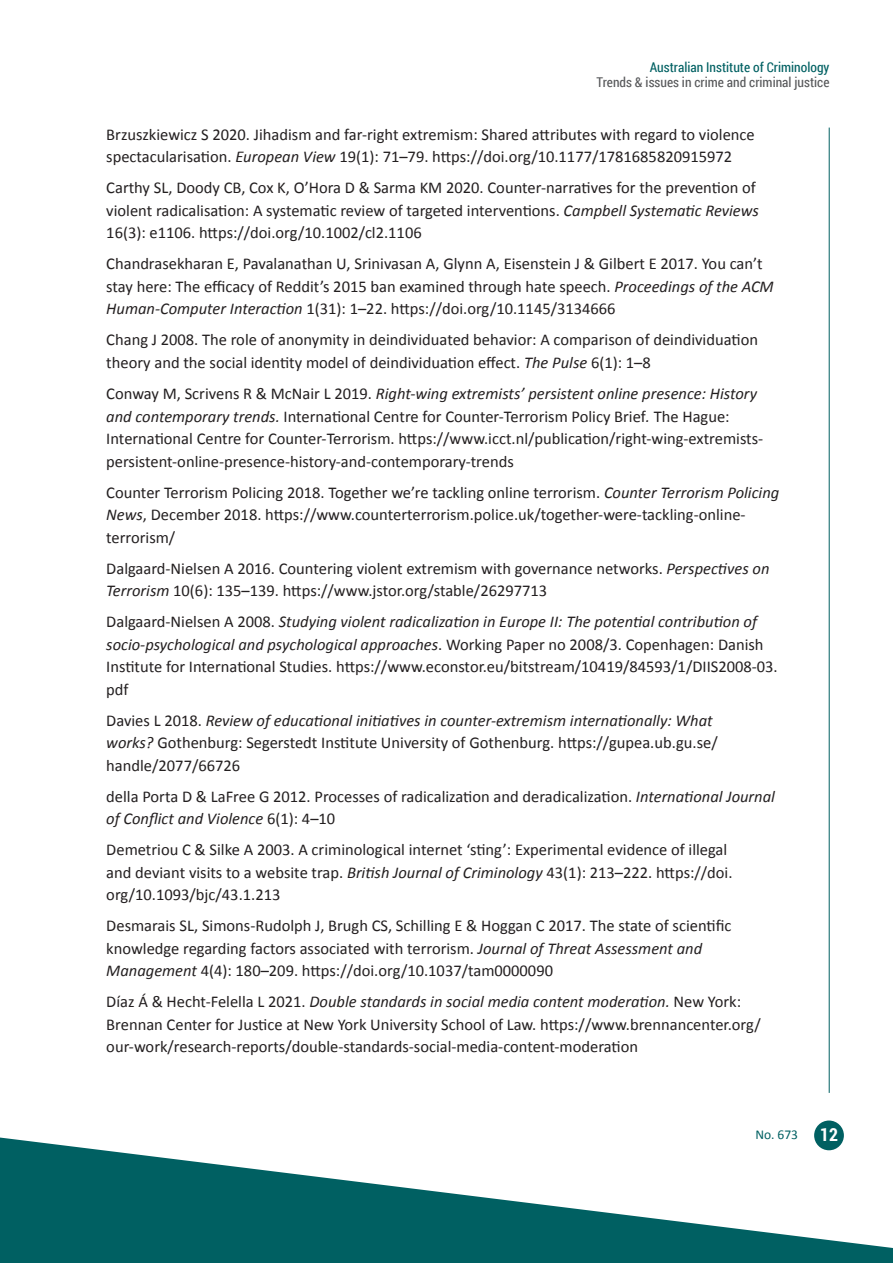
<style>
.page{position:relative;width:893px;height:1263px;background:#fff}
.page>*{position:absolute;margin:0;border:0;box-sizing:border-box;transform-origin:0 0}
.body{font:16.5px/22.5px "Calibri";color:#231f20}
.t1{font:13.5px "Roboto Condensed";color:#57585a}
.t2{font:13.5px "Roboto Condensed";color:#006062}
.t3{font:13.5px "Calibri";color:#006062}
.s1{font-style:italic}
.s2{font-family:"Roboto Condensed";font-weight:700;font-size:18px;color:#fff}
</style>
<div class="page">
<hr style="left:829px;top:128px;width:1px;height:965px;background:#006062">
<div style="left:814px;top:1120px;width:30px;height:30px;background:#006062;border-radius:50%"></div>
<svg style="left:0;top:1137px;width:893px;height:126px;fill:#006062"></svg>
<p class="t2" style="left:650px;top:58px;width:181px">Australian Institute of Criminology</p>
<p class="t1" style="left:597px;top:73px;width:234px">Trends &amp; issues in crime and criminal justice</p>
<p class="body" style="left:106px;top:123px;width:650px">Brzuszkiewicz S 2020. Jihadism and far-right extremism: Shared attributes with regard to violence spectacularisation. <span class="s1">European View</span> 19(1): 71–79. https://doi.org/10.1177/1781685820915972</p>
<p class="body" style="left:106px;top:177px;width:654px">Carthy SL, Doody CB, Cox K, O’Hora D &amp; Sarma KM 2020. Counter‐narratives for the prevention of violent radicalisation: A systematic review of targeted interventions. <span class="s1">Campbell Systematic Reviews<br></span>16(3): e1106. https://doi.org/10.1002/cl2.1106</p>
<p class="body" style="left:106px;top:253px;width:669px">Chandrasekharan E, Pavalanathan U, Srinivasan A, Glynn A, Eisenstein J &amp; Gilbert E 2017. You can’t stay here: The efficacy of Reddit’s 2015 ban examined through hate speech. <span class="s1">Proceedings of the ACM<br>Human-Computer Interaction</span> 1(31): 1–22. https://doi.org/10.1145/3134666</p>
<p class="body" style="left:106px;top:329px;width:653px">Chang J 2008. The role of anonymity in deindividuated behavior: A comparison of deindividuation theory and the social identity model of deindividuation effect. <span class="s1">The Pulse</span> 6(1): 1–8</p>
<p class="body" style="left:106px;top:382px;width:658px">Conway M, Scrivens R &amp; McNair L 2019. <span class="s1">Right-wing extremists’ persistent online presence: History and contemporary trends.</span> International Centre for Counter-Terrorism Policy Brief<span class="s1">.</span> The Hague:<br>International Centre for Counter-Terrorism. https://www.icct.nl/publication/right-wing-extremists&shy;persistent-online-presence-history-and-contemporary-trends</p>
<p class="body" style="left:106px;top:481px;width:674px">Counter Terrorism Policing 2018. Together we’re tackling online terrorism. <span class="s1">Counter Terrorism Policing<br>News</span>, December 2018. https://www.counterterrorism.police.uk/together-were-tackling-online&shy;terrorism/</p>
<p class="body" style="left:106px;top:557px;width:665px">Dalgaard-Nielsen A 2016. Countering violent extremism with governance networks. <span class="s1">Perspectives on<br>Terrorism</span> 10(6): 135–139. https://www.jstor.org/stable/26297713</p>
<p class="body" style="left:106px;top:610px;width:673px">Dalgaard-Nielsen A 2008. <span class="s1">Studying violent radicalization in Europe II: The potential contribution of socio-psychological and psychological approaches</span>. Working Paper no 2008/3. Copenhagen: Danish Institute for International Studies. https://www.econstor.eu/bitstream/10419/84593/1/DIIS2008-03. pdf</p>
<p class="body" style="left:106px;top:709px;width:613px">Davies L 2018. <span class="s1">Review of educational initiatives in counter-extremism internationally: What works?</span> Gothenburg: Segerstedt Institute University of Gothenburg. https://gupea.ub.gu.se/ handle/2077/66726</p>
<p class="body" style="left:106px;top:785px;width:670px">della Porta D &amp; LaFree G 2012. Processes of radicalization and deradicalization. <span class="s1">International Journal of Conflict and Violence</span> 6(1): 4–10</p>
<p class="body" style="left:106px;top:838px;width:628px">Demetriou C &amp; Silke A 2003. A criminological internet ‘sting’: Experimental evidence of illegal and deviant visits to a website trap. <span class="s1">British Journal of Criminology</span> 43(1): 213–222. https://doi. org/10.1093/bjc/43.1.213</p>
<p class="body" style="left:106px;top:914px;width:627px">Desmarais SL, Simons-Rudolph J, Brugh CS, Schilling E &amp; Hoggan C 2017. The state of scientific knowledge regarding factors associated with terrorism. <span class="s1">Journal of Threat Assessment and<br>Management</span> 4(4): 180–209. https://doi.org/10.1037/tam0000090</p>
<p class="body" style="left:106px;top:990px;width:656px">Díaz Á &amp; Hecht-Felella L 2021. <span class="s1">Double standards in social media content moderation.</span> New York:<br>Brennan Center for Justice at New York University School of Law. https://www.brennancenter.org/ our-work/research-reports/double-standards-social-media-content-moderation</p>
<p class="t3" style="left:755px;top:1126px;width:84px">No. 673 <span class="s2">12</span></p>
</div>
